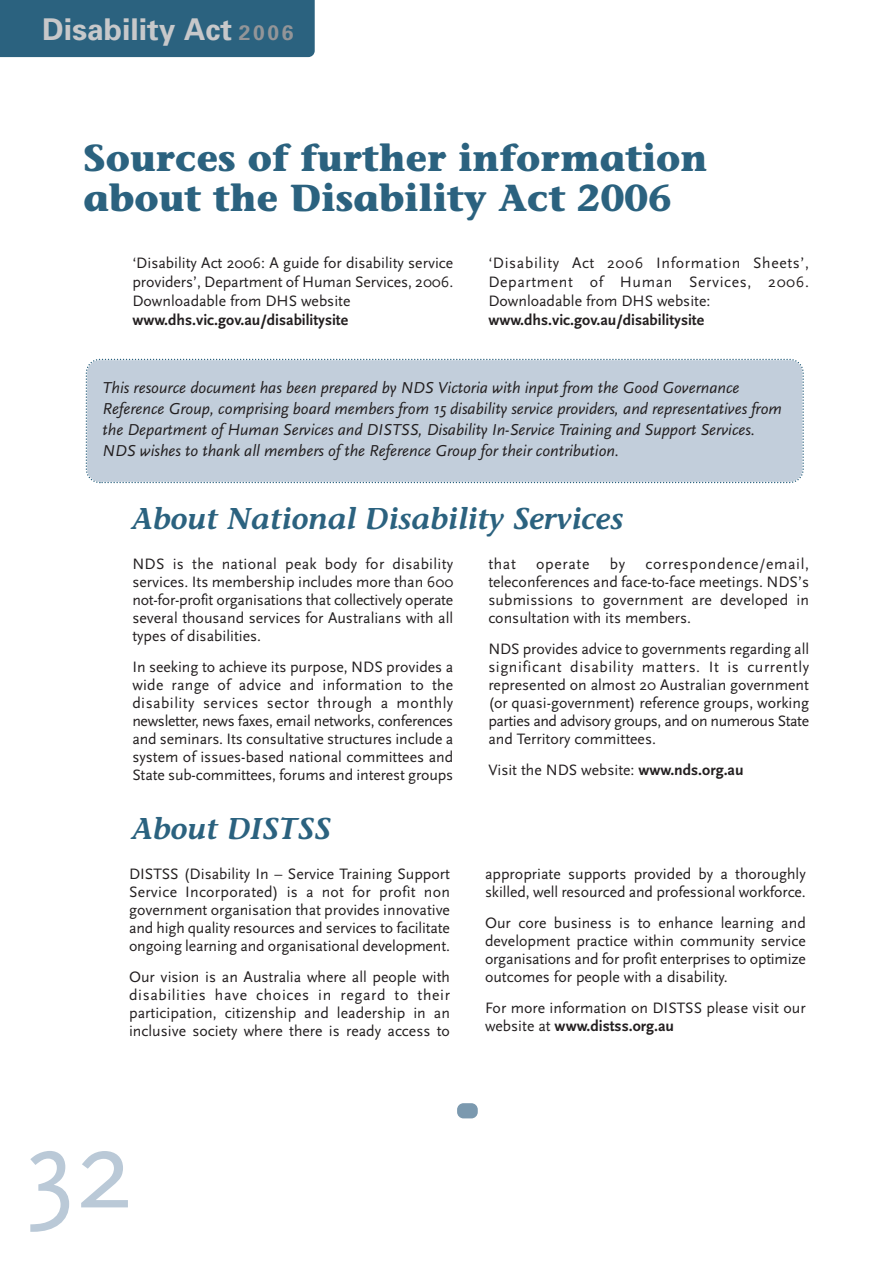
<style>
.page{position:relative;width:894px;height:1266px;background:#fff}
.page>*{position:absolute;margin:0;border:0;box-sizing:border-box;transform-origin:0 0}
.t1{font:116.25px "Scala Sans";color:#bac9d7}
.t2{font:700 37.5px/40.5px "Stone Informal";color:#2b627f}
.t3{font:italic 600 30px "Stone Informal";color:#2b627f}
.t4{font:700 30px "Univers";color:#c7c8ca}
.t5{font:italic 16.5px/21px "Scala Sans";color:#231f20}
.t6{font:15.75px/18px "Scala Sans";color:#231f20;text-align:justify}
.t7{font:700 15.75px "Scala Sans";color:#231f20}
.t8{font:15.75px "Scala Sans";letter-spacing:.04em;color:#231f20}
.s1{font-size:21px;color:#939598}
.s2{font-weight:700}
</style>
<div class="page">
<div style="left:0;top:0;width:314px;height:57px;background:#2b627f"></div>
<div style="left:457px;top:1103px;width:20px;height:15px;background:#7b99af;border-radius:6px"></div>
<div style="left:85px;top:358px;width:719px;height:126px;background:#c2cedb"></div>
<h3 class="t4" style="left:42px;top:18px;width:252px">Disability Act <span class="s1">2006</span></h3>
<h2 class="t2" style="left:83px;top:141px;width:625px">Sources of further information about the Disability Act 2006</h2>
<p class="t6" style="left:132px;top:255px;width:322px;line-height:18.8px">‘Disability Act 2006: A guide for disability service providers’, Department of Human Services, 2006.<br>Downloadable from DHS website</p>
<p class="t7" style="left:132px;top:313px;width:217px">www.dhs.vic.gov.au/disabilitysite</p>
<p class="t6" style="left:488px;top:255px;width:322px;line-height:18.8px">‘Disability Act 2006 Information Sheets’, Department of Human Services, 2006.<br>Downloadable from DHS website:</p>
<p class="t7" style="left:488px;top:313px;width:217px">www.dhs.vic.gov.au/disabilitysite</p>
<p class="t5" style="left:103px;top:378px;width:680px">This resource document has been prepared by NDS Victoria with input from the Good Governance Reference Group, comprising board members from 15 disability service providers, and representatives from the Department of Human Services and DISTSS, Disability In-Service Training and Support Services.<br>NDS wishes to thank all members of the Reference Group for their contribution.</p>
<h3 class="t3" style="left:132px;top:507px;width:493px">About National Disability Services</h3>
<p class="t6" style="left:132px;top:556px;width:322px">NDS is the national peak body for disability services. Its membership includes more than 600 not-for-profit organisations that collectively operate several thousand services for Australians with all types of disabilities.</p>
<p class="t6" style="left:132px;top:659px;width:322px">In seeking to achieve its purpose, NDS provides a wide range of advice and information to the disability services sector through a monthly newsletter, news faxes, email networks, conferences and seminars. Its consultative structures include a system of issues-based national committees and State sub-committees, forums and interest groups</p>
<h3 class="t3" style="left:132px;top:817px;width:200px">About DISTSS</h3>
<p class="t6" style="left:129px;top:866px;width:322px">DISTSS (Disability In – Service Training Support Service Incorporated) is a not for profit non government organisation that provides innovative and high quality resources and services to facilitate ongoing learning and organisational development.</p>
<p class="t6" style="left:129px;top:969px;width:322px">Our vision is an Australia where all people with disabilities have choices in regard to their participation, citizenship and leadership in an inclusive society where there is ready access to</p>
<p class="t6" style="left:488px;top:556px;width:322px;text-indent:157px">correspondence/email, teleconferences and face-to-face meetings. NDS’s submissions to government are developed in consultation with its members.</p>
<p class="t6" style="left:488px;top:641px;width:322px">NDS provides advice to governments regarding all significant disability matters. It is currently represented on almost 20 Australian government (or quasi-government) reference groups, working parties and advisory groups, and on numerous State and Territory committees.</p>
<p class="t6" style="left:488px;top:762px;width:257px">Visit the NDS website: <span class="s2">www.nds.org.au</span></p>
<p class="t6" style="left:488px;top:556px;width:29px">that</p>
<p class="t8" style="left:536px;top:558px;width:55px">operate</p>
<p class="t6" style="left:609px;top:556px;width:17px">by</p>
<p class="t6" style="left:485px;top:866px;width:322px">appropriate supports provided by a thoroughly skilled, well resourced and professional workforce.</p>
<p class="t6" style="left:485px;top:915px;width:322px">Our core business is to enhance learning and development practice within community service organisations and for profit enterprises to optimize outcomes for people with a disability.</p>
<p class="t6" style="left:485px;top:1000px;width:322px">For more information on DISTSS please visit our website at <span class="s2">www.distss.org.au</span></p>
<h1 class="t1" style="left:26px;top:1122px;width:109px">32</h1>
</div>
